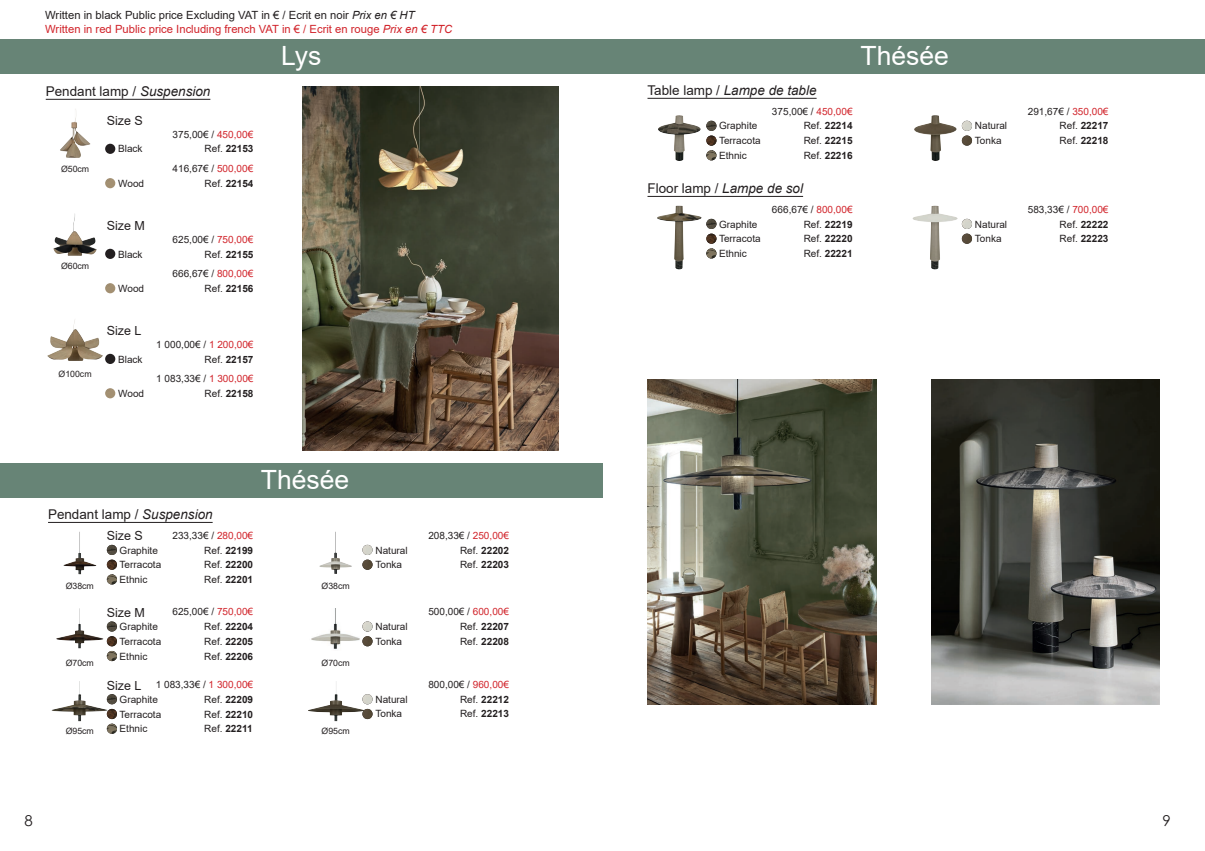
<style>
.page{position:relative;width:1205px;height:851px;background:#fff}
.page>*{position:absolute;margin:0;border:0;box-sizing:border-box;transform-origin:0 0}
.t1{font:26.5px "Arial";color:#fff}
.t2{font:15px "Century Gothic";color:#231f20}
.t3{font:13.5px "Arial";color:#231f20}
.t4{font:italic 13.5px "Arial";color:#231f20}
.t5{font:12.5px "Arial";color:#231f20}
.t6{font:11.25px/13.5px "Arial";color:#d1232a}
.t7{font:10px "Arial";color:#231f20}
.t8{font:700 10px "Arial";color:#231f20}
.t9{font:8.75px "Arial";color:#231f20}
.s1{color:#231f20}
.s2{font-style:italic;color:#231f20}
.s3{font-style:italic}
.s4{color:#d1232a}
.s5{font-weight:400}
.s6{font-size:12.5px}
.s7{font-style:normal}
</style>
<div class="page">
<div style="left:0;top:39px;width:602px;height:35px;background:#678476"></div>
<hr style="left:46px;top:99px;width:164px;height:1px;background:#231f20">
<img style="left:60px;top:109px;width:31px;height:49px">
<div style="left:105px;top:144px;width:10px;height:10px;background:#231f20;border-radius:50%"></div>
<svg style="left:105px;top:178px;width:10px;height:10px"></svg>
<svg style="left:105px;top:283px;width:10px;height:10px"></svg>
<svg style="left:105px;top:388px;width:10px;height:10px"></svg>
<div style="left:105px;top:249px;width:10px;height:10px;background:#231f20;border-radius:50%"></div>
<img style="left:47px;top:320px;width:56px;height:41px">
<div style="left:105px;top:354px;width:10px;height:10px;background:#231f20;border-radius:50%"></div>
<img style="left:302px;top:86px;width:256px;height:364px">
<img style="left:931px;top:380px;width:229px;height:324px">
<img style="left:647px;top:380px;width:229px;height:324px">
<img style="left:53px;top:213px;width:44px;height:43px">
<div style="left:0;top:463px;width:602px;height:34px;background:#678476"></div>
<div style="left:602px;top:39px;width:603px;height:35px;background:#678476"></div>
<img style="left:64px;top:531px;width:32px;height:43px">
<img style="left:658px;top:115px;width:42px;height:46px">
<img style="left:914px;top:115px;width:42px;height:46px">
<img style="left:657px;top:206px;width:45px;height:63px">
<img style="left:912px;top:206px;width:46px;height:63px">
<img style="left:56px;top:608px;width:48px;height:40px">
<img style="left:311px;top:608px;width:56px;height:42px">
<img style="left:52px;top:681px;width:55px;height:40px">
<img style="left:308px;top:681px;width:54px;height:40px">
<img style="left:319px;top:531px;width:33px;height:43px">
<svg style="left:362px;top:544px;width:10px;height:25px"></svg>
<svg style="left:962px;top:121px;width:10px;height:25px"></svg>
<svg style="left:962px;top:219px;width:10px;height:25px"></svg>
<svg style="left:362px;top:621px;width:10px;height:25px"></svg>
<svg style="left:362px;top:694px;width:10px;height:25px"></svg>
<svg style="left:107px;top:544px;width:10px;height:40px"></svg>
<svg style="left:706px;top:121px;width:10px;height:39px"></svg>
<svg style="left:706px;top:219px;width:10px;height:39px"></svg>
<svg style="left:107px;top:621px;width:10px;height:40px"></svg>
<svg style="left:107px;top:694px;width:10px;height:39px"></svg>
<hr style="left:48px;top:522px;width:165px;height:1px;background:#231f20">
<hr style="left:647px;top:98px;width:169px;height:1px;background:#231f20">
<hr style="left:647px;top:196px;width:156px;height:1px;background:#231f20">
<p class="t6" style="left:45px;top:8px;width:408px"><span class="s1">Written in black Public price Excluding VAT in € / Ecrit en noir</span> <span class="s2">Prix en € HT<br></span>Written in red Public price Including french VAT in € / Ecrit en rouge <span class="s3">Prix en € TTC</span></p>
<h3 class="t3" style="left:46px;top:82px;width:166px">Pendant lamp / <span class="s3">Suspension</span></h3>
<p class="t9" style="left:61px;top:163px;width:30px">Ø50cm</p>
<p class="t9" style="left:61px;top:259px;width:30px">Ø60cm</p>
<p class="t9" style="left:59px;top:368px;width:35px">Ø100cm</p>
<p class="t5" style="left:107px;top:112px;width:38px">Size S</p>
<p class="t7" style="left:118px;top:142px;width:26px">Black</p>
<p class="t7" style="left:118px;top:176px;width:27px">Wood</p>
<p class="t5" style="left:107px;top:217px;width:40px">Size M</p>
<p class="t7" style="left:118px;top:247px;width:26px">Black</p>
<p class="t7" style="left:118px;top:281px;width:27px">Wood</p>
<p class="t7" style="left:173px;top:127px;width:82px">375,00€ / <span class="s4">450,00€</span></p>
<p class="t7" style="left:173px;top:162px;width:82px">416,67€ / <span class="s4">500,00€</span></p>
<p class="t8" style="left:205px;top:142px;width:50px"><span class="s5">Ref.</span> 22153</p>
<p class="t8" style="left:205px;top:176px;width:50px"><span class="s5">Ref.</span> 22154</p>
<p class="t7" style="left:173px;top:232px;width:82px">625,00€ / <span class="s4">750,00€</span></p>
<p class="t7" style="left:173px;top:267px;width:82px">666,67€ / <span class="s4">800,00€</span></p>
<p class="t8" style="left:205px;top:247px;width:50px"><span class="s5">Ref.</span> 22155</p>
<p class="t8" style="left:205px;top:281px;width:50px"><span class="s5">Ref.</span> 22156</p>
<p class="t5" style="left:107px;top:322px;width:36px">Size L</p>
<p class="t7" style="left:118px;top:352px;width:26px">Black</p>
<p class="t7" style="left:118px;top:386px;width:27px">Wood</p>
<p class="t7" style="left:156px;top:337px;width:99px">1 000,00€ / <span class="s4">1 200,00€</span></p>
<p class="t7" style="left:156px;top:372px;width:99px">1 083,33€ / <span class="s4">1 300,00€</span></p>
<p class="t8" style="left:205px;top:352px;width:50px"><span class="s5">Ref.</span> 22157</p>
<p class="t8" style="left:205px;top:386px;width:50px"><span class="s5">Ref.</span> 22158</p>
<h1 class="t1" style="left:281px;top:38px;width:42px">Lys</h1>
<h1 class="t1" style="left:261px;top:462px;width:90px">Thésée</h1>
<h3 class="t3" style="left:48px;top:505px;width:166px">Pendant lamp / <span class="s3">Suspension</span></h3>
<p class="t5" style="left:107px;top:527px;width:38px">Size S</p>
<p class="t7" style="left:172px;top:528px;width:82px">233,33€ / <span class="s4">280,00€</span></p>
<p class="t7" style="left:428px;top:528px;width:82px">208,33€ / <span class="s4">250,00€</span></p>
<p class="t7" style="left:120px;top:543px;width:40px">Graphite</p>
<p class="t8" style="left:204px;top:543px;width:50px"><span class="s5">Ref.</span> 22199</p>
<p class="t7" style="left:375px;top:543px;width:34px">Natural</p>
<p class="t8" style="left:460px;top:543px;width:50px"><span class="s5">Ref.</span> 22202</p>
<p class="t7" style="left:120px;top:558px;width:43px">Terracota</p>
<p class="t8" style="left:204px;top:557px;width:50px"><span class="s5">Ref.</span> 22200</p>
<p class="t7" style="left:375px;top:557px;width:28px">Tonka</p>
<p class="t8" style="left:460px;top:557px;width:50px"><span class="s5">Ref.</span> 22203</p>
<p class="t9" style="left:66px;top:580px;width:30px">Ø38cm</p>
<p class="t7" style="left:120px;top:572px;width:29px">Ethnic</p>
<p class="t8" style="left:204px;top:572px;width:50px"><span class="s5">Ref.</span> 22201</p>
<p class="t9" style="left:322px;top:580px;width:30px">Ø38cm</p>
<p class="t5" style="left:107px;top:603px;width:40px">Size M</p>
<p class="t7" style="left:172px;top:605px;width:82px">625,00€ / <span class="s4">750,00€</span></p>
<p class="t7" style="left:428px;top:605px;width:82px">500,00€ / <span class="s4">600,00€</span></p>
<p class="t7" style="left:120px;top:619px;width:40px">Graphite</p>
<p class="t8" style="left:204px;top:619px;width:50px"><span class="s5">Ref.</span> 22204</p>
<p class="t7" style="left:375px;top:619px;width:34px">Natural</p>
<p class="t8" style="left:460px;top:619px;width:50px"><span class="s5">Ref.</span> 22207</p>
<p class="t7" style="left:120px;top:634px;width:43px">Terracota</p>
<p class="t8" style="left:204px;top:634px;width:50px"><span class="s5">Ref.</span> 22205</p>
<p class="t7" style="left:375px;top:634px;width:28px">Tonka</p>
<p class="t8" style="left:460px;top:634px;width:50px"><span class="s5">Ref.</span> 22208</p>
<p class="t9" style="left:66px;top:656px;width:30px">Ø70cm</p>
<p class="t7" style="left:120px;top:649px;width:29px">Ethnic</p>
<p class="t8" style="left:204px;top:649px;width:50px"><span class="s5">Ref.</span> 22206</p>
<p class="t9" style="left:322px;top:656px;width:30px">Ø70cm</p>
<p class="t7" style="left:107px;top:677px;width:148px"><span class="s6">Size L</span> 1 083,33€ / <span class="s4">1 300,00€</span></p>
<p class="t7" style="left:428px;top:677px;width:82px">800,00€ / <span class="s4">960,00€</span></p>
<p class="t7" style="left:120px;top:692px;width:40px">Graphite</p>
<p class="t8" style="left:204px;top:692px;width:50px"><span class="s5">Ref.</span> 22209</p>
<p class="t7" style="left:375px;top:692px;width:34px">Natural</p>
<p class="t8" style="left:460px;top:692px;width:50px"><span class="s5">Ref.</span> 22212</p>
<p class="t7" style="left:120px;top:707px;width:43px">Terracota</p>
<p class="t8" style="left:204px;top:707px;width:50px"><span class="s5">Ref.</span> 22210</p>
<p class="t7" style="left:375px;top:706px;width:28px">Tonka</p>
<p class="t8" style="left:460px;top:706px;width:50px"><span class="s5">Ref.</span> 22213</p>
<p class="t9" style="left:66px;top:725px;width:30px">Ø95cm</p>
<p class="t7" style="left:120px;top:721px;width:29px">Ethnic</p>
<p class="t8" style="left:204px;top:721px;width:50px"><span class="s5">Ref.</span> 22211</p>
<p class="t9" style="left:322px;top:725px;width:30px">Ø95cm</p>
<h3 class="t4" style="left:647px;top:82px;width:171px"><span class="s7">Table lamp /</span> Lampe de table</h3>
<p class="t7" style="left:772px;top:104px;width:82px">375,00€ / <span class="s4">450,00€</span></p>
<p class="t7" style="left:719px;top:119px;width:40px">Graphite</p>
<p class="t8" style="left:804px;top:119px;width:50px"><span class="s5">Ref.</span> 22214</p>
<p class="t7" style="left:719px;top:134px;width:43px">Terracota</p>
<p class="t8" style="left:804px;top:134px;width:50px"><span class="s5">Ref.</span> 22215</p>
<p class="t7" style="left:719px;top:148px;width:29px">Ethnic</p>
<p class="t8" style="left:804px;top:148px;width:50px"><span class="s5">Ref.</span> 22216</p>
<h1 class="t1" style="left:860px;top:38px;width:90px">Thésée</h1>
<h3 class="t3" style="left:647px;top:179px;width:157px">Floor lamp / <span class="s3">Lampe de sol</span></h3>
<p class="t7" style="left:772px;top:202px;width:82px">666,67€ / <span class="s4">800,00€</span></p>
<p class="t7" style="left:719px;top:217px;width:40px">Graphite</p>
<p class="t8" style="left:804px;top:217px;width:50px"><span class="s5">Ref.</span> 22219</p>
<p class="t7" style="left:719px;top:232px;width:43px">Terracota</p>
<p class="t8" style="left:804px;top:232px;width:50px"><span class="s5">Ref.</span> 22220</p>
<p class="t7" style="left:719px;top:247px;width:29px">Ethnic</p>
<p class="t8" style="left:804px;top:246px;width:50px"><span class="s5">Ref.</span> 22221</p>
<p class="t7" style="left:975px;top:119px;width:34px">Natural</p>
<p class="t7" style="left:975px;top:133px;width:28px">Tonka</p>
<p class="t7" style="left:1028px;top:104px;width:82px">291,67€ / <span class="s4">350,00€</span></p>
<p class="t8" style="left:1059px;top:119px;width:50px"><span class="s5">Ref.</span> 22217</p>
<p class="t8" style="left:1059px;top:133px;width:50px"><span class="s5">Ref.</span> 22218</p>
<p class="t7" style="left:975px;top:217px;width:34px">Natural</p>
<p class="t7" style="left:975px;top:231px;width:28px">Tonka</p>
<p class="t7" style="left:1028px;top:202px;width:82px">583,33€ / <span class="s4">700,00€</span></p>
<p class="t8" style="left:1059px;top:217px;width:50px"><span class="s5">Ref.</span> 22222</p>
<p class="t8" style="left:1059px;top:231px;width:50px"><span class="s5">Ref.</span> 22223</p>
<h2 class="t2" style="left:24px;top:810px;width:10px">8</h2>
<h2 class="t2" style="left:1162px;top:810px;width:10px">9</h2>
</div>
